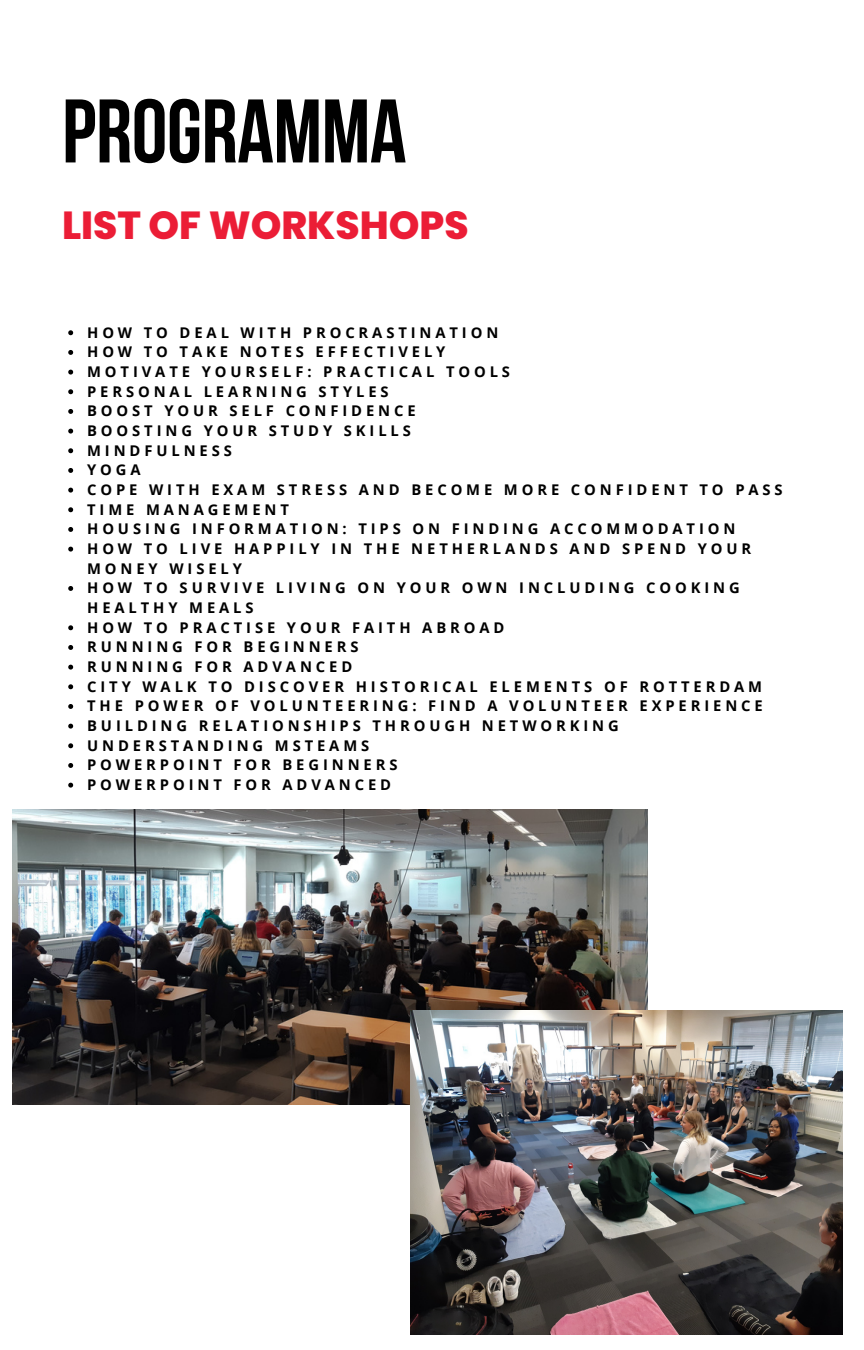
<style>
.page{position:relative;width:864px;height:1350px;background:#fff}
.page>*{position:absolute;margin:0;border:0;box-sizing:border-box;transform-origin:0 0}
.t1{font:700 90px "Bebas Neue";letter-spacing:-.005em;color:#000}
.t2{font:800 39.15px "Poppins";color:#eb1d36}
.t3{font:700 14.85px/19.6px "Open Sans";letter-spacing:.265em;color:#000}
</style>
<div class="page">
<img style="left:13px;top:809px;width:634px;height:296px">
<img style="left:411px;top:1011px;width:432px;height:324px">
<svg style="left:68px;top:330px;width:5px;height:5px"></svg>
<svg style="left:68px;top:350px;width:5px;height:5px"></svg>
<svg style="left:68px;top:370px;width:5px;height:5px"></svg>
<svg style="left:68px;top:389px;width:5px;height:5px"></svg>
<svg style="left:68px;top:409px;width:5px;height:5px"></svg>
<svg style="left:68px;top:429px;width:5px;height:5px"></svg>
<svg style="left:68px;top:448px;width:5px;height:5px"></svg>
<svg style="left:68px;top:468px;width:5px;height:5px"></svg>
<svg style="left:68px;top:488px;width:5px;height:5px"></svg>
<svg style="left:68px;top:507px;width:5px;height:5px"></svg>
<svg style="left:68px;top:527px;width:5px;height:5px"></svg>
<svg style="left:68px;top:547px;width:5px;height:5px"></svg>
<svg style="left:68px;top:586px;width:5px;height:5px"></svg>
<svg style="left:68px;top:625px;width:5px;height:5px"></svg>
<svg style="left:68px;top:645px;width:5px;height:5px"></svg>
<svg style="left:68px;top:665px;width:5px;height:5px"></svg>
<svg style="left:68px;top:684px;width:5px;height:5px"></svg>
<svg style="left:68px;top:704px;width:5px;height:5px"></svg>
<svg style="left:68px;top:724px;width:5px;height:5px"></svg>
<svg style="left:68px;top:743px;width:5px;height:5px"></svg>
<svg style="left:68px;top:763px;width:5px;height:5px"></svg>
<svg style="left:68px;top:783px;width:5px;height:5px"></svg>
<p class="t1" style="left:62px;top:95px;width:346px">PROGRAMMA</p>
<p class="t2" style="left:62px;top:198px;width:408px">LIST OF WORKSHOPS</p>
<p class="t3" style="left:87px;top:322px;width:413px">HOW TO DEAL WITH PROCRASTINATION</p>
<p class="t3" style="left:87px;top:342px;width:360px">HOW TO TAKE NOTES EFFECTIVELY</p>
<p class="t3" style="left:87px;top:361px;width:424px">MOTIVATE YOURSELF: PRACTICAL TOOLS</p>
<p class="t3" style="left:87px;top:381px;width:303px">PERSONAL LEARNING STYLES</p>
<p class="t3" style="left:87px;top:401px;width:330px">BOOST YOUR SELF CONFIDENCE</p>
<p class="t3" style="left:87px;top:420px;width:325px">BOOSTING YOUR STUDY SKILLS</p>
<p class="t3" style="left:87px;top:440px;width:146px">MINDFULNESS</p>
<p class="t3" style="left:87px;top:460px;width:55px">YOGA</p>
<p class="t3" style="left:87px;top:479px;width:697px">COPE WITH EXAM STRESS AND BECOME MORE CONFIDENT TO PASS</p>
<p class="t3" style="left:87px;top:499px;width:203px">TIME MANAGEMENT</p>
<p class="t3" style="left:87px;top:519px;width:650px">HOUSING INFORMATION: TIPS ON FINDING ACCOMMODATION</p>
<p class="t3" style="left:87px;top:538px;width:666px">HOW TO LIVE HAPPILY IN THE NETHERLANDS AND SPEND YOUR<br>MONEY WISELY</p>
<p class="t3" style="left:87px;top:578px;width:654px">HOW TO SURVIVE LIVING ON YOUR OWN INCLUDING COOKING<br>HEALTHY MEALS</p>
<p class="t3" style="left:87px;top:617px;width:419px">HOW TO PRACTISE YOUR FAITH ABROAD</p>
<p class="t3" style="left:87px;top:637px;width:273px">RUNNING FOR BEGINNERS</p>
<p class="t3" style="left:87px;top:656px;width:267px">RUNNING FOR ADVANCED</p>
<p class="t3" style="left:87px;top:676px;width:676px">CITY WALK TO DISCOVER HISTORICAL ELEMENTS OF ROTTERDAM</p>
<p class="t3" style="left:87px;top:696px;width:677px">THE POWER OF VOLUNTEERING: FIND A VOLUNTEER EXPERIENCE</p>
<p class="t3" style="left:87px;top:715px;width:533px">BUILDING RELATIONSHIPS THROUGH NETWORKING</p>
<p class="t3" style="left:87px;top:735px;width:284px">UNDERSTANDING MSTEAMS</p>
<p class="t3" style="left:87px;top:755px;width:312px">POWERPOINT FOR BEGINNERS</p>
<p class="t3" style="left:87px;top:775px;width:306px">POWERPOINT FOR ADVANCED</p>
</div>
